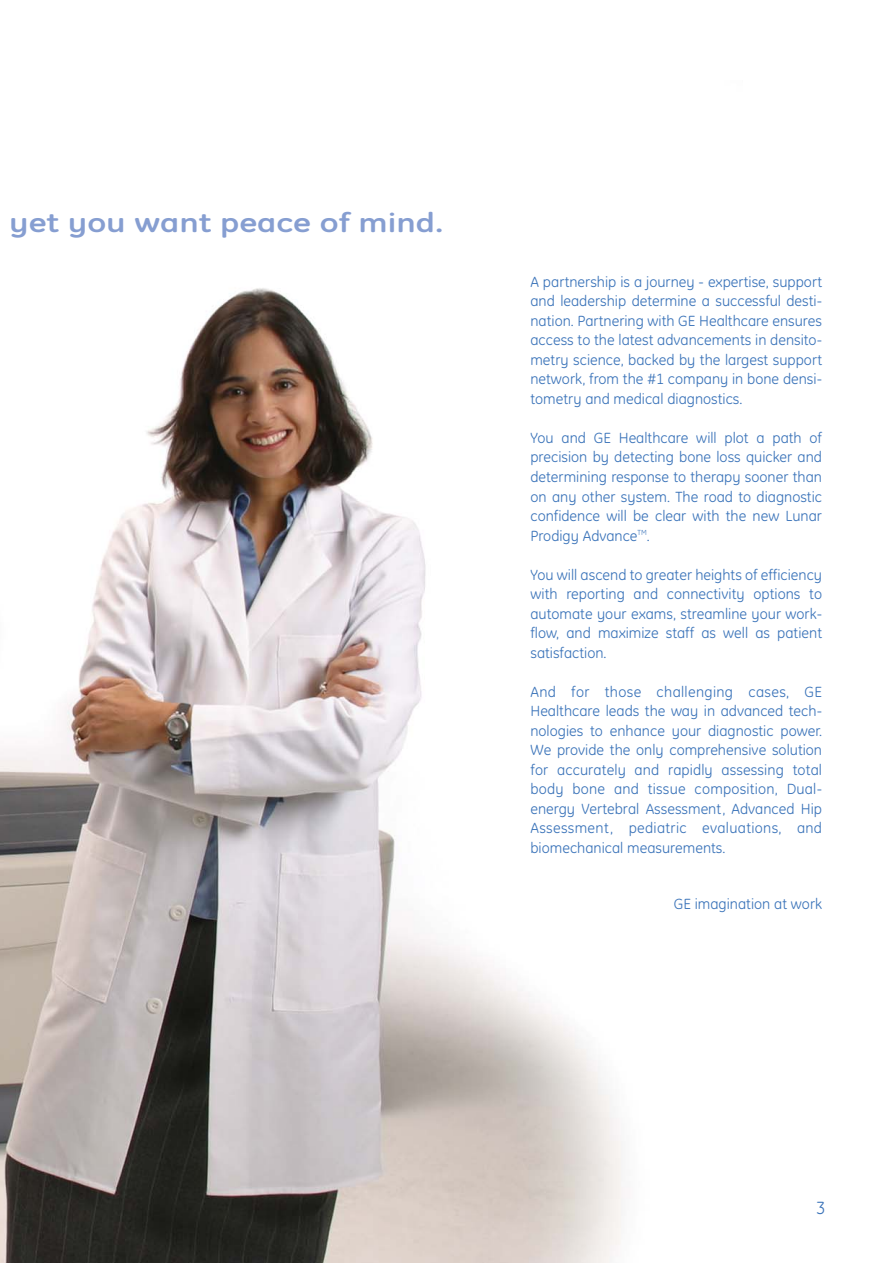
<style>
.page{position:relative;width:893px;height:1263px;background:#fff}
.page>*{position:absolute;margin:0;border:0;box-sizing:border-box;transform-origin:0 0}
.t1{font:700 27px "GE Inspira";color:#869ed1;scale:1.28 1}
.t2{font:18px "GE Inspira";color:#3a73b9}
.t3{font:15px/19.5px "GE Inspira";color:#3a73b9;text-align:justify}
</style>
<div class="page">
<img style="left:0;top:288px;width:623px;height:975px">
<h1 class="t1" style="left:9px;top:212px;width:341px">yet you want peace of mind.</h1>
<p class="t3" style="left:530px;top:274px;width:293px">A partnership is a journey - expertise, support and leadership determine a successful desti&shy;nation. Partnering with GE Healthcare ensures access to the latest advancements in densito&shy;metry science, backed by the largest support network, from the #1 company in bone densi&shy;tometry and medical diagnostics.</p>
<p class="t3" style="left:530px;top:430px;width:293px">You and GE Healthcare will plot a path of precision by detecting bone loss quicker and determining response to therapy sooner than on any other system. The road to diagnostic confidence will be clear with the new Lunar Prodigy Advance<sup>TM</sup>.</p>
<p class="t3" style="left:530px;top:566px;width:293px">You will ascend to greater heights of efficiency with reporting and connectivity options to automate your exams, streamline your work&shy;flow, and maximize staff as well as patient satisfaction.</p>
<p class="t3" style="left:530px;top:683px;width:293px">And for those challenging cases, GE Healthcare leads the way in advanced tech&shy;nologies to enhance your diagnostic power.<br>We provide the only comprehensive solution for accurately and rapidly assessing total body bone and tissue composition, Dual&shy;energy Vertebral Assessment, Advanced Hip Assessment, pediatric evaluations, and biomechanical measurements.</p>
<p class="t3" style="left:674px;top:895px;width:150px">GE imagination at work</p>
<p class="t2" style="left:816px;top:1201px;width:11px">3</p>
</div>
